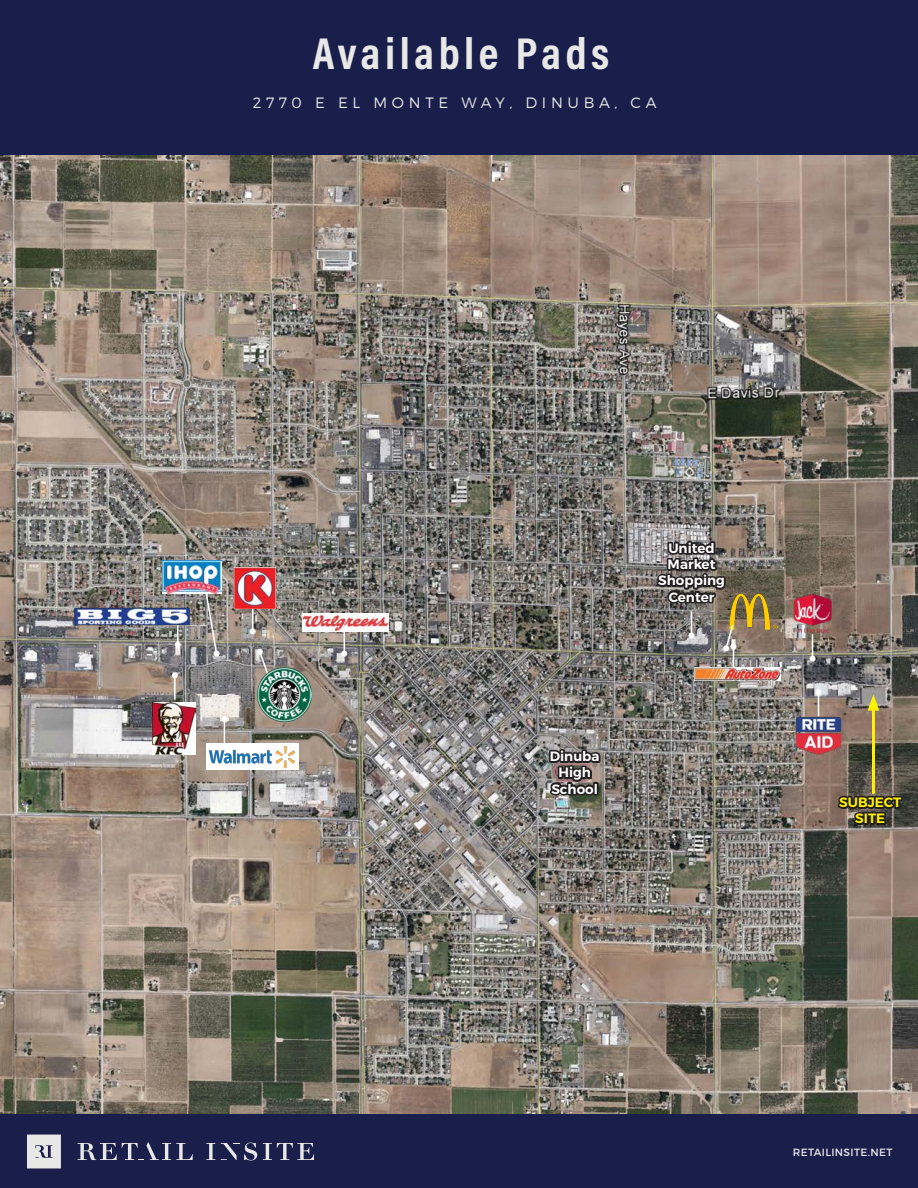
<style>
.page{position:relative;width:918px;height:1188px;background:#fff}
.page>*{position:absolute;margin:0;border:0;box-sizing:border-box;transform-origin:0 0}
.t1{font:700 45px "Acumin Pro Cond";letter-spacing:.1em;color:#e8e9e7}
.t2{font:300 15px "Montserrat";letter-spacing:.31em;color:#e8e9e7}
.t3{font:600 13.5px/16.2px "Montserrat";color:#fff}
.t4{font:600 13.5px "Montserrat";color:#fff101}
.t5{font:10.5px "Montserrat";letter-spacing:.035em;color:#e8e9e7}
</style>
<div class="page">
<div style="left:0;top:1113px;width:918px;height:75px;background:#191e4b"></div>
<svg style="left:78px;top:1142px;width:115px;height:18px"></svg>
<svg style="left:206px;top:1143px;width:9px;height:17px"></svg>
<svg style="left:221px;top:1142px;width:36px;height:19px"></svg>
<svg style="left:263px;top:1143px;width:51px;height:17px"></svg>
<svg style="left:27px;top:1135px;width:34px;height:33px"></svg>
<div style="left:0;top:0;width:918px;height:156px;background:#191e4b"></div>
<img style="left:0;top:156px;width:918px;height:957px">
<svg style="left:547px;top:746px;width:55px;height:55px;background:#57514e"></svg>
<div style="left:593px;top:782px;width:6px;height:13px;border:4px solid #231f20"></div>
<svg style="left:835px;top:794px;width:70px;height:33px;background:#433c39"></svg>
<img style="left:793px;top:594px;width:40px;height:40px">
<img style="left:736px;top:593px;width:41px;height:36px">
<img style="left:796px;top:716px;width:45px;height:39px">
<svg style="left:810px;top:634px;width:6px;height:28px"></svg>
<svg style="left:250px;top:609px;width:6px;height:25px"></svg>
<svg style="left:256px;top:649px;width:14px;height:28px"></svg>
<svg style="left:816px;top:689px;width:6px;height:27px"></svg>
<hr style="left:872px;top:705px;width:3px;height:89px;background:#fff101">
<svg style="left:868px;top:695px;width:11px;height:16px"></svg>
<svg style="left:654px;top:539px;width:82px;height:132px;background:#6c6762"></svg>
<hr style="left:174px;top:675px;width:2px;height:25px;background:#fff">
<svg style="left:172px;top:672px;width:6px;height:6px"></svg>
<svg style="left:221px;top:716px;width:6px;height:28px"></svg>
<svg style="left:341px;top:631px;width:6px;height:26px"></svg>
<img style="left:153px;top:703px;width:42px;height:52px">
<img style="left:72px;top:575px;width:119px;height:74px">
<img style="left:206px;top:744px;width:93px;height:26px">
<img style="left:257px;top:667px;width:54px;height:55px">
<img style="left:231px;top:568px;width:47px;height:41px">
<img style="left:302px;top:614px;width:86px;height:17px">
<img style="left:695px;top:667px;width:86px;height:13px">
<svg style="left:205px;top:594px;width:15px;height:63px"></svg>
<img style="left:162px;top:560px;width:59px;height:34px">
<h1 class="t1" style="left:313px;top:24px;width:298px">Available Pads</h1>
<p class="t2" style="left:253px;top:94px;width:405px">2770 E EL MONTE WAY, DINUBA, CA</p>
<p class="t3" style="left:550px;top:748px;width:51px">Dinuba</p>
<p class="t3" style="left:558px;top:765px;width:34px">High</p>
<p class="t3" style="left:551px;top:781px;width:48px">School</p>
<p class="t3" style="left:668px;top:540px;width:49px">United<br>Market</p>
<p class="t3" style="left:658px;top:573px;width:68px">Shopping</p>
<p class="t3" style="left:669px;top:589px;width:47px">Center</p>
<p class="t4" style="left:839px;top:794px;width:63px">SUBJECT</p>
<p class="t4" style="left:855px;top:810px;width:31px">SITE</p>
<p class="t5" style="left:793px;top:1145px;width:101px">RETAILINSITE.NET</p>
</div>
